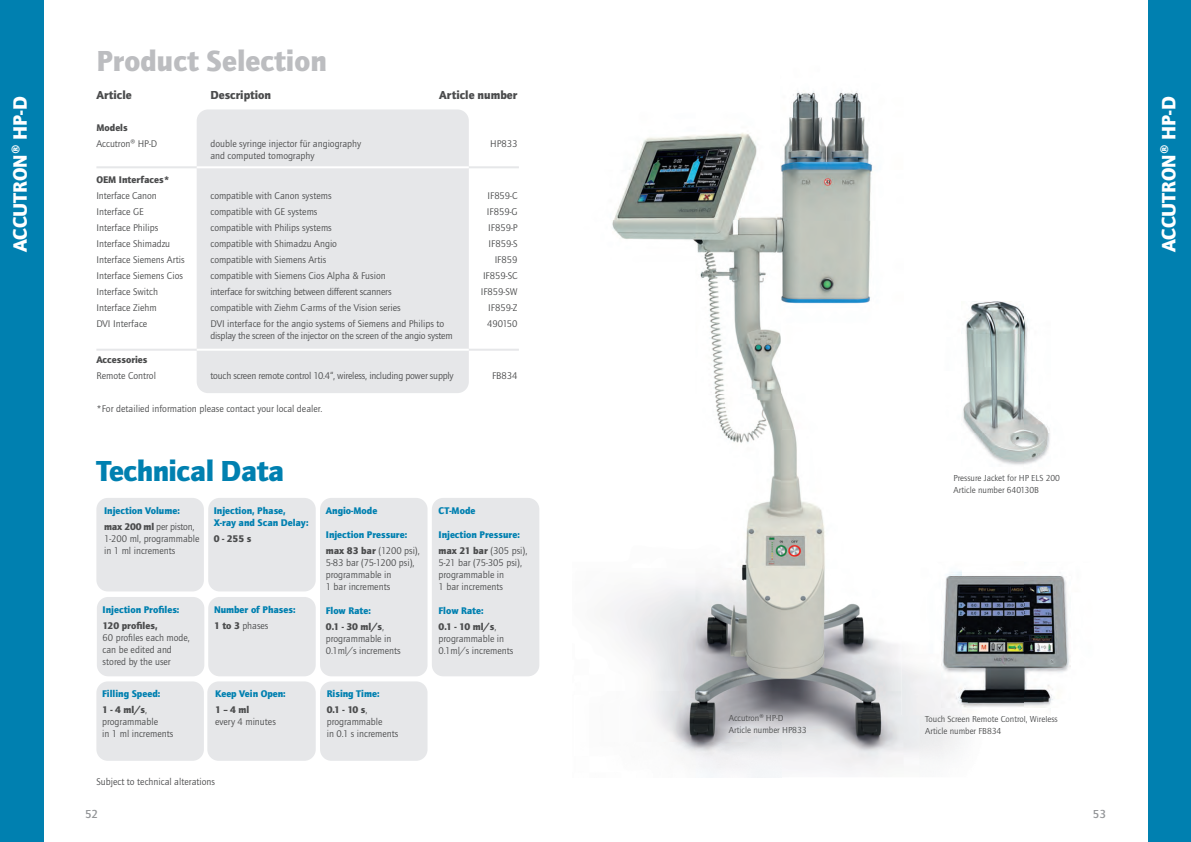
<style>
.page{position:relative;width:1191px;height:842px;background:#fff}
.page>*{position:absolute;margin:0;border:0;box-sizing:border-box;transform-origin:0 0}
.t1{font:900 30px "Quay Sans ITC Std";color:#bcbdc0}
.t2{font:900 30px "Quay Sans ITC Std";letter-spacing:-.02em;color:#0080b0}
.t3{font:900 20px "Quay Sans ITC Std";letter-spacing:-.005em;color:#fff}
.t4{font:900 12px "Quay Sans ITC Std";color:#4b4c4d}
.t5{font:500 12px "Quay Sans ITC Std";color:#939598}
.t6{font:10px/12px "Quay Sans ITC Std";color:#4b4c4d}
.t7{font:900 10px/16px "Quay Sans ITC Std";color:#0080b0}
.t8{font:10px "Quay Sans ITC Std";letter-spacing:-.02em;color:#4b4c4d}
.t9{font:900 10px/16px "Quay Sans ITC Std";color:#4b4c4d}
.t10{font:9px/12px "Quay Sans ITC Std";color:#4b4c4d}
.s1{color:#4b4c4d}
.s2{font-weight:400;color:#4b4c4d}
.s3{color:#0080b0}
.s4{font-weight:400}
</style>
<div class="page">
<div style="left:0;top:0;width:43px;height:842px;background:#0080b0"></div>
<div style="left:197px;top:109px;width:272px;height:284px;background:#e6e7e9;border-radius:11px"></div>
<hr style="left:96px;top:349px;width:423px;height:2px;background:#e6e7e9">
<hr style="left:96px;top:166px;width:423px;height:2px;background:#e6e7e9">
<hr style="left:197px;top:349px;width:272px;height:2px;background:#fff">
<hr style="left:197px;top:166px;width:272px;height:2px;background:#fff">
<div style="left:96px;top:498px;width:108px;height:93px;background:#e6e7e9;border-radius:11px"></div>
<div style="left:320px;top:498px;width:107px;height:178px;background:#e6e7e9;border-radius:11px"></div>
<div style="left:432px;top:498px;width:107px;height:178px;background:#e6e7e9;border-radius:11px"></div>
<div style="left:208px;top:498px;width:108px;height:93px;background:#e6e7e9;border-radius:11px"></div>
<div style="left:207px;top:681px;width:109px;height:80px;background:#e6e7e9;border-radius:11px"></div>
<div style="left:96px;top:681px;width:108px;height:80px;background:#e6e7e9;border-radius:11px"></div>
<div style="left:320px;top:681px;width:107px;height:80px;background:#e6e7e9;border-radius:11px"></div>
<div style="left:208px;top:597px;width:108px;height:79px;background:#e6e7e9;border-radius:11px"></div>
<div style="left:97px;top:597px;width:107px;height:79px;background:#e6e7e9;border-radius:11px"></div>
<div style="left:1148px;top:0;width:43px;height:842px;background:#0080b0"></div>
<img style="left:613px;top:91px;width:260px;height:130px">
<img style="left:611px;top:221px;width:169px;height:556px">
<img style="left:780px;top:221px;width:91px;height:348px">
<img style="left:780px;top:569px;width:139px;height:208px">
<img style="left:901px;top:569px;width:61px;height:146px">
<img style="left:941px;top:576px;width:129px;height:132px">
<img style="left:963px;top:302px;width:87px;height:163px">
<h2 class="t3" style="left:8px;top:252px;width:157px;rotate:-90deg">ACCUTRON® HP-D</h2>
<h1 class="t1" style="left:96px;top:43px;width:232px">Product Selection</h1>
<p class="t4" style="left:96px;top:88px;width:37px">Article</p>
<p class="t4" style="left:210px;top:88px;width:62px">Description</p>
<p class="t4" style="left:439px;top:88px;width:80px">Article number</p>
<p class="t9" style="left:96px;top:120px;width:33px">Models</p>
<p class="t6" style="left:96px;top:138px;width:62px">Accutron® HP-D</p>
<p class="t6" style="left:210px;top:138px;width:152px">double syringe injector für angiography</p>
<p class="t6" style="left:490px;top:138px;width:29px">HP833</p>
<p class="t6" style="left:210px;top:150px;width:105px">and computed tomography</p>
<p class="t9" style="left:96px;top:172px;width:75px">OEM Interfaces*</p>
<p class="t6" style="left:96px;top:190px;width:62px">Interface Canon</p>
<p class="t6" style="left:210px;top:190px;width:123px">compatible with Canon systems</p>
<p class="t6" style="left:487px;top:190px;width:32px">IF859-C</p>
<p class="t6" style="left:96px;top:206px;width:49px">Interface GE</p>
<p class="t6" style="left:210px;top:206px;width:108px">compatible with GE systems</p>
<p class="t6" style="left:487px;top:206px;width:32px">IF859-G</p>
<p class="t6" style="left:96px;top:222px;width:63px">Interface Philips</p>
<p class="t6" style="left:210px;top:222px;width:123px">compatible with Philips systems</p>
<p class="t6" style="left:488px;top:222px;width:31px">IF859-P</p>
<p class="t6" style="left:96px;top:238px;width:75px">Interface Shimadzu</p>
<p class="t6" style="left:210px;top:238px;width:128px">compatible with Shimadzu Angio</p>
<p class="t6" style="left:488px;top:238px;width:31px">IF859-S</p>
<p class="t6" style="left:96px;top:254px;width:90px">Interface Siemens Artis</p>
<p class="t6" style="left:210px;top:254px;width:117px">compatible with Siemens Artis</p>
<p class="t6" style="left:494px;top:254px;width:24px">IF859</p>
<p class="t6" style="left:96px;top:270px;width:88px">Interface Siemens Cios</p>
<p class="t6" style="left:210px;top:270px;width:177px">compatible with Siemens Cios Alpha &amp; Fusion</p>
<p class="t6" style="left:483px;top:270px;width:36px">IF859-SC</p>
<p class="t6" style="left:96px;top:286px;width:63px">Interface Switch</p>
<p class="t8" style="left:210px;top:286px;width:183px">interface for switching between different scanners</p>
<p class="t6" style="left:481px;top:286px;width:38px">IF859-SW</p>
<p class="t6" style="left:96px;top:302px;width:62px">Interface Ziehm</p>
<p class="t6" style="left:210px;top:302px;width:192px">compatible with Ziehm C-arms of the Vision series</p>
<p class="t6" style="left:488px;top:302px;width:31px">IF859-Z</p>
<p class="t6" style="left:96px;top:318px;width:52px">DVI Interface</p>
<p class="t6" style="left:210px;top:318px;width:235px">DVI interface for the angio systems of Siemens and Philips to</p>
<p class="t6" style="left:487px;top:318px;width:32px">490150</p>
<p class="t8" style="left:210px;top:330px;width:244px">display the screen of the injector on the screen of the angio system</p>
<p class="t9" style="left:96px;top:352px;width:53px">Accessories</p>
<p class="t6" style="left:96px;top:370px;width:61px">Remote Control</p>
<p class="t8" style="left:210px;top:370px;width:245px">touch screen remote control 10.4“, wireless, including power supply</p>
<p class="t6" style="left:492px;top:370px;width:27px">FB834</p>
<p class="t6" style="left:96px;top:403px;width:227px">*For detailied information please contact your local dealer.</p>
<h1 class="t2" style="left:96px;top:453px;width:189px">Technical Data</h1>
<p class="t7" style="left:104px;top:503px;width:92px">Injection Volume: <span class="s1">max 200 ml</span> <span class="s2">per piston,</span></p>
<p class="t6" style="left:104px;top:533px;width:97px">1-200 ml, programmable in 1 ml increments</p>
<p class="t7" style="left:214px;top:505px;width:97px;line-height:12px">Injection, Phase,<br>X-ray and Scan Delay:</p>
<p class="t9" style="left:214px;top:531px;width:39px">0 - 255 s</p>
<p class="t7" style="left:103px;top:601px;width:78px">Injection Profiles:</p>
<p class="t9" style="left:103px;top:617px;width:56px">120 profiles,</p>
<p class="t6" style="left:103px;top:631px;width:89px">60 profiles each mode, can be edited and stored by the user</p>
<p class="t7" style="left:102px;top:686px;width:60px">Filling Speed:<br><span class="s1">1 - 4 ml/s</span><span class="s2">,</span></p>
<p class="t6" style="left:102px;top:716px;width:73px">programmable<br>in 1 ml increments</p>
<p class="t7" style="left:214px;top:601px;width:83px">Number of Phases:<br><span class="s1">1 to 3</span> <span class="s2">phases</span></p>
<p class="t7" style="left:215px;top:686px;width:72px">Keep Vein Open:</p>
<p class="t9" style="left:215px;top:702px;width:36px">1 – 4 ml</p>
<p class="t6" style="left:215px;top:716px;width:62px">every 4 minutes</p>
<p class="t6" style="left:96px;top:776px;width:120px">Subject to technical alterations</p>
<p class="t7" style="left:326px;top:503px;width:53px">Angio-Mode</p>
<p class="t7" style="left:326px;top:527px;width:95px">Injection Pressure: <span class="s1">max 83 bar</span> <span class="s2">(1200 psi),</span></p>
<p class="t6" style="left:326px;top:557px;width:90px">5-83 bar (75-1200 psi), programmable in<br>1 bar increments</p>
<p class="t9" style="left:326px;top:603px;width:60px"><span class="s3">Flow Rate:<br></span>0.1 - 30 ml/s<span class="s4">,</span></p>
<p class="t6" style="left:326px;top:633px;width:76px">programmable in<br>0.1ml/s increments</p>
<p class="t7" style="left:327px;top:686px;width:54px">Rising Time:<br><span class="s1">0.1 - 10 s</span><span class="s2">,</span></p>
<p class="t6" style="left:327px;top:716px;width:73px">programmable<br>in 0.1 s increments</p>
<p class="t7" style="left:438px;top:503px;width:38px">CT-Mode</p>
<p class="t7" style="left:438px;top:527px;width:90px">Injection Pressure: <span class="s1">max 21 bar</span> <span class="s2">(305 psi),</span></p>
<p class="t6" style="left:438px;top:557px;width:85px">5-21 bar (75-305 psi), programmable in<br>1 bar increments</p>
<p class="t9" style="left:438px;top:603px;width:59px"><span class="s3">Flow Rate:<br></span>0.1 - 10 ml/s<span class="s4">,</span></p>
<p class="t6" style="left:438px;top:633px;width:76px">programmable in<br>0.1ml/s increments</p>
<p class="t10" style="left:953px;top:472px;width:108px">Pressure Jacket for HP ELS 200<br>Article number 640130B</p>
<p class="t10" style="left:729px;top:712px;width:79px">Accutron® HP-D<br>Article number HP833</p>
<p class="t10" style="left:925px;top:713px;width:134px">Touch Screen Remote Control, Wireless<br>Article number FB834</p>
<p class="t5" style="left:85px;top:807px;width:15px">52</p>
<p class="t5" style="left:1092px;top:807px;width:15px">53</p>
<h2 class="t3" style="left:1157px;top:252px;width:157px;rotate:-90deg">ACCUTRON® HP-D</h2>
</div>
